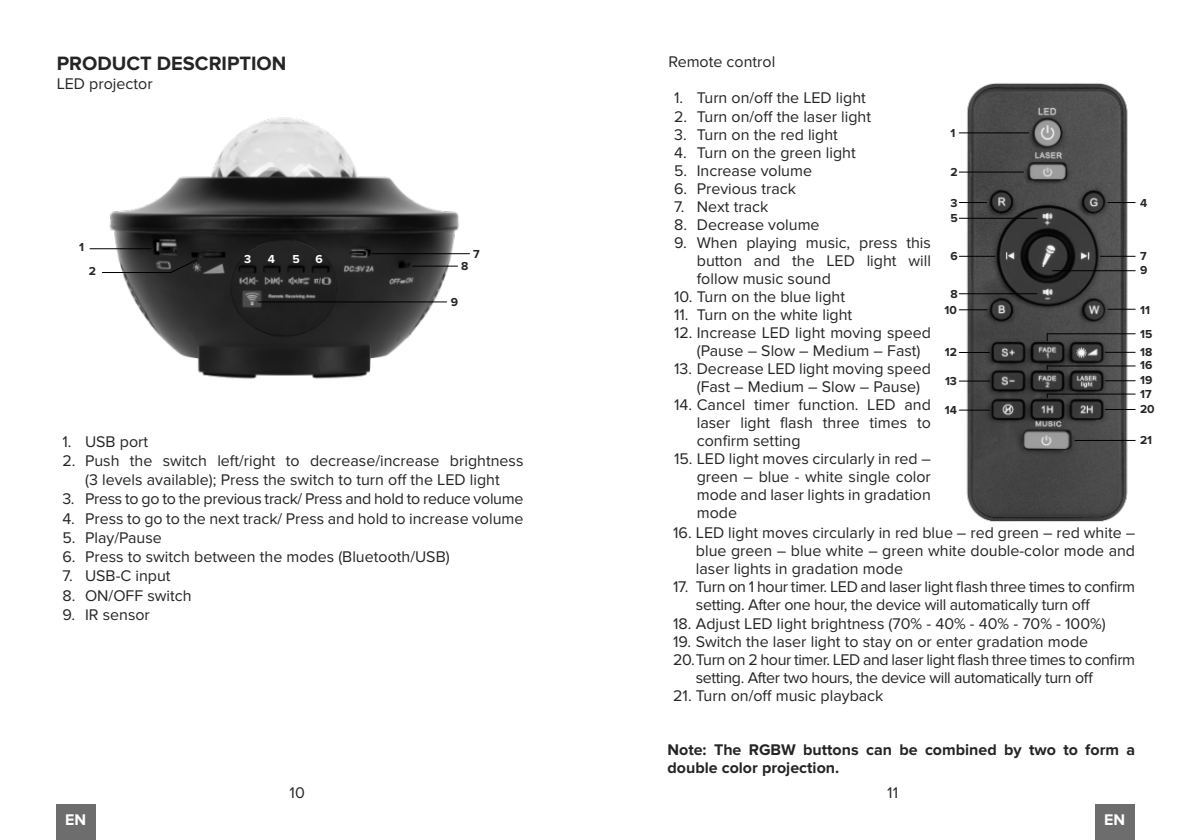
<style>
.page{position:relative;width:1191px;height:840px;background:#fff}
.page>*{position:absolute;margin:0;border:0;box-sizing:border-box;transform-origin:0 0}
.t1{font:700 20px "Proxima Nova";color:#252525}
.t2{font:16px/18px "Proxima Nova";color:#252525;text-align:justify}
.t3{font:16px/18px "Proxima Nova";letter-spacing:-.02em;color:#252525}
.t4{font:16px "Proxima Nova";letter-spacing:-.025em;color:#252525}
.t5{font:700 16px/18px "Proxima Nova";color:#252525}
.t6{font:700 16px "Proxima Nova";color:#fff}
.t7{font:700 12px/15.8px "Proxima Nova";color:#252525}
.t8{font:700 12px "Proxima Nova";color:#fff}
</style>
<div class="page">
<div style="left:1095px;top:804px;width:39px;height:35px;background:#6d6d6d"></div>
<div style="left:56px;top:804px;width:39px;height:35px;background:#6d6d6d"></div>
<img style="left:959px;top:83px;width:176px;height:439px">
<hr style="left:959px;top:132px;width:69px;height:1px;background:#000">
<hr style="left:959px;top:171px;width:64px;height:1px;background:#000">
<svg style="left:959px;top:202px;width:27px;height:1px"></svg>
<svg style="left:1107px;top:202px;width:28px;height:1px"></svg>
<hr style="left:1100px;top:256px;width:35px;height:1px;background:#000">
<hr style="left:959px;top:218px;width:78px;height:1px;background:#000">
<hr style="left:1052px;top:270px;width:83px;height:1px;background:#000">
<hr style="left:959px;top:293px;width:78px;height:1px;background:#000">
<svg style="left:1107px;top:308px;width:28px;height:1px"></svg>
<hr style="left:1047px;top:333px;width:88px;height:1px;background:#000">
<hr style="left:1047px;top:365px;width:88px;height:1px;background:#000">
<hr style="left:1047px;top:393px;width:88px;height:1px;background:#000">
<hr style="left:1105px;top:351px;width:30px;height:1px;background:#000">
<hr style="left:1105px;top:380px;width:30px;height:1px;background:#000">
<hr style="left:1105px;top:409px;width:30px;height:1px;background:#000">
<hr style="left:1075px;top:439px;width:60px;height:1px;background:#000">
<hr style="left:959px;top:256px;width:36px;height:1px;background:#000">
<svg style="left:959px;top:309px;width:28px;height:1px"></svg>
<hr style="left:959px;top:352px;width:30px;height:1px;background:#000">
<hr style="left:959px;top:380px;width:30px;height:1px;background:#000">
<hr style="left:959px;top:409px;width:30px;height:1px;background:#000">
<img style="left:95px;top:117px;width:375px;height:262px">
<hr style="left:90px;top:248px;width:61px;height:1px;background:#000">
<hr style="left:372px;top:253px;width:97px;height:1px;background:#000">
<hr style="left:258px;top:301px;width:188px;height:1px;background:#000">
<hr style="left:412px;top:265px;width:45px;height:1px;background:#000">
<hr style="left:102px;top:272px;width:69px;height:1px;background:#000">
<svg style="left:169px;top:258px;width:29px;height:16px"></svg>
<p class="t1" style="left:57px;top:54px;width:231px">PRODUCT DESCRIPTION</p>
<p class="t2" style="left:57px;top:76px;width:97px">LED projector</p>
<p class="t7" style="left:79px;top:239px;width:6px">1</p>
<p class="t7" style="left:89px;top:263px;width:9px">2</p>
<p class="t8" style="left:244px;top:253px;width:9px">3</p>
<p class="t8" style="left:268px;top:253px;width:9px">4</p>
<p class="t8" style="left:292px;top:253px;width:9px">5</p>
<p class="t8" style="left:315px;top:253px;width:9px">6</p>
<p class="t7" style="left:473px;top:246px;width:8px">7</p>
<p class="t7" style="left:461px;top:258px;width:9px">8</p>
<p class="t7" style="left:451px;top:294px;width:9px">9</p>
<p class="t2" style="left:62px;top:433px;width:87px">1. USB port</p>
<p class="t2" style="left:62px;top:451px;width:462px;line-height:19.2px;text-align:center">2. Push the switch left/right to decrease/increase brightness (3 levels available); Press the switch to turn off the LED light</p>
<p class="t3" style="left:62px;top:490px;width:462px">3. Press to go to the previous track/ Press and hold to reduce volume</p>
<p class="t2" style="left:62px;top:509px;width:462px">4. Press to go to the next track/ Press and hold to increase volume</p>
<p class="t2" style="left:62px;top:529px;width:101px">5. Play/Pause</p>
<p class="t2" style="left:62px;top:548px;width:389px">6. Press to switch between the modes (Bluetooth/USB)</p>
<p class="t2" style="left:62px;top:567px;width:110px">7. USB-C input</p>
<p class="t2" style="left:62px;top:586px;width:131px">8. ON/OFF switch</p>
<p class="t2" style="left:62px;top:605px;width:89px">9. IR sensor</p>
<p class="t2" style="left:668px;top:54px;width:108px">Remote control</p>
<p class="t2" style="left:674px;top:90px;width:193px">1. Turn on/off the LED light</p>
<p class="t2" style="left:674px;top:108px;width:198px">2. Turn on/off the laser light</p>
<p class="t2" style="left:674px;top:126px;width:165px">3. Turn on the red light</p>
<p class="t2" style="left:674px;top:144px;width:183px">4. Turn on the green light</p>
<p class="t2" style="left:674px;top:162px;width:139px">5. Increase volume</p>
<p class="t2" style="left:674px;top:180px;width:123px">6. Previous track</p>
<p class="t2" style="left:674px;top:198px;width:96px">7. Next track</p>
<p class="t2" style="left:674px;top:216px;width:147px">8. Decrease volume</p>
<p class="t2" style="left:697px;top:234px;width:236px;text-indent:-23px">9. When playing music, press this button and the LED light will follow music sound</p>
<p class="t2" style="left:674px;top:288px;width:172px">10. Turn on the blue light</p>
<p class="t2" style="left:674px;top:306px;width:180px">11. Turn on the white light</p>
<p class="t2" style="left:697px;top:324px;width:236px;text-indent:-23px">12. Increase LED light moving speed (Pause – Slow – Medium – Fast)</p>
<p class="t2" style="left:697px;top:360px;width:236px;text-indent:-23px">13. Decrease LED light moving speed (Fast – Medium – Slow – Pause)</p>
<p class="t2" style="left:697px;top:396px;width:236px;text-indent:-23px">14. Cancel timer function. LED and laser light flash three times to confirm setting</p>
<p class="t2" style="left:697px;top:450px;width:236px;text-indent:-23px">15. LED light moves circularly in red – green – blue - white single color mode and laser lights in gradation mode</p>
<p class="t7" style="left:950px;top:125px;width:6px">1</p>
<p class="t7" style="left:950px;top:165px;width:9px">2</p>
<p class="t7" style="left:950px;top:195px;width:9px">3<br>5</p>
<p class="t7" style="left:1140px;top:195px;width:9px">4</p>
<p class="t7" style="left:1140px;top:249px;width:9px;line-height:14.4px">7<br>9</p>
<p class="t7" style="left:1140px;top:298px;width:14px;line-height:24.4px">11<br>15</p>
<p class="t7" style="left:1140px;top:346px;width:14px;line-height:13.2px">18<br>16</p>
<p class="t7" style="left:1140px;top:373px;width:14px;line-height:13.8px">19<br>17</p>
<p class="t7" style="left:1140px;top:401px;width:16px">20</p>
<p class="t7" style="left:1140px;top:432px;width:14px">21</p>
<p class="t7" style="left:950px;top:248px;width:9px">6</p>
<p class="t7" style="left:944px;top:286px;width:15px;text-align:center">8<br>10</p>
<p class="t7" style="left:945px;top:344px;width:14px">12</p>
<p class="t7" style="left:945px;top:373px;width:13px">13</p>
<p class="t7" style="left:945px;top:402px;width:14px">14</p>
<p class="t2" style="left:696px;top:524px;width:441px;text-indent:-23px">16. LED light moves circularly in red blue – red green – red white – blue green – blue white – green white double-color mode and laser lights in gradation mode</p>
<p class="t3" style="left:696px;top:578px;width:441px;text-indent:-23px">17. Turn on 1 hour timer. LED and laser light flash three times to confirm setting. After one hour, the device will automatically turn off</p>
<p class="t2" style="left:673px;top:614px;width:434px">18. Adjust LED light brightness (70% - 40% - 40% - 70% - 100%)</p>
<p class="t2" style="left:673px;top:632px;width:416px">19. Switch the laser light to stay on or enter gradation mode</p>
<p class="t4" style="left:673px;top:651px;width:463px">20.Turn on 2 hour timer. LED and laser light flash three times to confirm</p>
<p class="t4" style="left:696px;top:669px;width:399px">setting. After two hours, the device will automatically turn off</p>
<p class="t2" style="left:673px;top:686px;width:212px">21. Turn on/off music playback</p>
<p class="t5" style="left:667px;top:741px;width:469px">Note: The RGBW buttons can be combined by two to form a double color projection.</p>
<p class="t2" style="left:289px;top:783px;width:17px">10</p>
<p class="t2" style="left:887px;top:783px;width:12px">11</p>
<p class="t6" style="left:65px;top:811px;width:22px">EN</p>
<p class="t6" style="left:1104px;top:811px;width:22px">EN</p>
</div>
